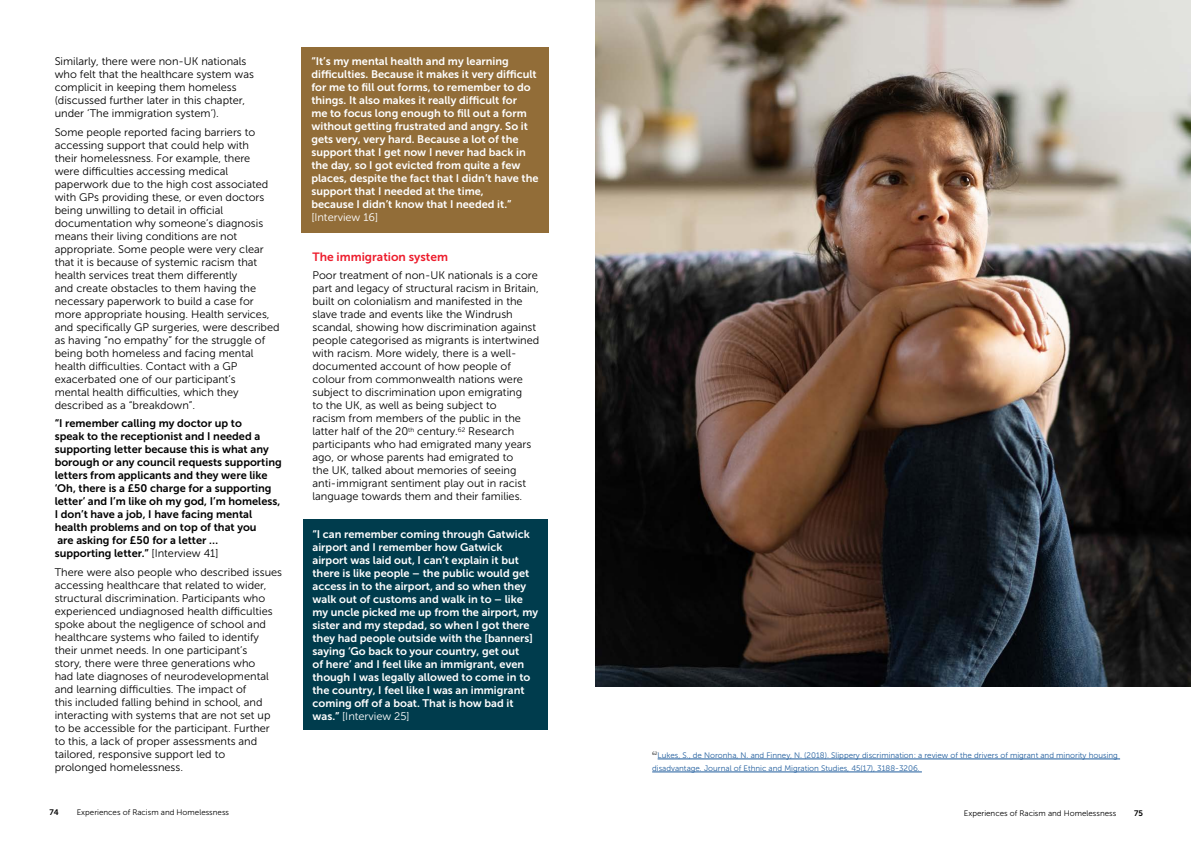
<style>
.page{position:relative;width:1191px;height:842px;background:#fff}
.page>*{position:absolute;margin:0;border:0;box-sizing:border-box;transform-origin:0 0}
.t1{font:12px "Museo Sans 700";color:#ed1c2c}
.t2{font:11px/13px "Museo Sans 300";color:#000}
.t3{font:11px/13px "Museo Sans 700";color:#fff}
.t4{font:11px/13px "Museo Sans 700";color:#000}
.t5{font:8px/13px "Museo Sans 300";color:#215e9e}
.t6{font:8px "Museo Sans 300";color:#000}
.t7{font:8px "Museo Sans 700";color:#000}
.s1{font-family:"Museo Sans 300"}
</style>
<div class="page">
<div style="left:301px;top:47px;width:247px;height:186px;background:#926d38"></div>
<div style="left:303px;top:520px;width:245px;height:210px;background:#003c4d"></div>
<img style="left:595px;top:0;width:596px;height:686px">
<hr style="left:657px;top:759px;width:463px;height:1px;background:#215e9e">
<hr style="left:652px;top:772px;width:270px;height:1px;background:#215e9e">
<p class="t2" style="left:55px;top:55px;width:201px">Similarly, there were non-UK nationals who felt that the healthcare system was complicit in keeping them homeless (discussed further later in this chapter, under ‘The immigration system’).</p>
<p class="t2" style="left:55px;top:125px;width:226px">Some people reported facing barriers to accessing support that could help with<br>their homelessness. For example, there<br>were difficulties accessing medical paperwork due to the high cost associated with GPs providing these, or even doctors being unwilling to detail in official documentation why someone’s diagnosis means their living conditions are not appropriate. Some people were very clear that it is because of systemic racism that health services treat them differently<br>and create obstacles to them having the necessary paperwork to build a case for more appropriate housing. Health services, and specifically GP surgeries, were described as having “no empathy” for the struggle of being both homeless and facing mental health difficulties. Contact with a GP exacerbated one of our participant’s<br>mental health difficulties, which they described as a “breakdown”.</p>
<p class="t4" style="left:55px;top:417px;width:228px">“I remember calling my doctor up to<br>speak to the receptionist and I needed a supporting letter because this is what any borough or any council requests supporting letters from applicants and they were like ‘Oh, there is a £50 charge for a supporting letter’ and I’m like oh my god, I’m homeless, I don’t have a job, I have facing mental health problems and on top of that you<br>are asking for £50 for a letter …<br>supporting letter.” <span class="s1">[Interview 41]</span></p>
<p class="t2" style="left:55px;top:566px;width:229px">There were also people who described issues accessing healthcare that related to wider, structural discrimination. Participants who experienced undiagnosed health difficulties spoke about the negligence of school and healthcare systems who failed to identify their unmet needs. In one participant’s<br>story, there were three generations who<br>had late diagnoses of neurodevelopmental and learning difficulties. The impact of<br>this included falling behind in school, and interacting with systems that are not set up to be accessible for the participant. Further to this, a lack of proper assessments and tailored, responsive support led to<br>prolonged homelessness.</p>
<p class="t3" style="left:311px;top:55px;width:229px">“It’s my mental health and my learning difficulties. Because it makes it very difficult for me to fill out forms, to remember to do things. It also makes it really difficult for<br>me to focus long enough to fill out a form without getting frustrated and angry. So it gets very, very hard. Because a lot of the support that I get now I never had back in the day, so I got evicted from quite a few places, despite the fact that I didn’t have the support that I needed at the time,<br>because I didn’t know that I needed it.” <span class="s1">[Interview 16]</span></p>
<p class="t1" style="left:312px;top:250px;width:137px">The immigration system</p>
<p class="t2" style="left:312px;top:269px;width:228px">Poor treatment of non-UK nationals is a core part and legacy of structural racism in Britain, built on colonialism and manifested in the slave trade and events like the Windrush scandal, showing how discrimination against people categorised as migrants is intertwined with racism. More widely, there is a well&shy;documented account of how people of colour from commonwealth nations were subject to discrimination upon emigrating<br>to the UK, as well as being subject to<br>racism from members of the public in the latter half of the 20<sup>th</sup> century.<sup>62</sup> Research participants who had emigrated many years ago, or whose parents had emigrated to<br>the UK, talked about memories of seeing anti-immigrant sentiment play out in racist language towards them and their families.</p>
<p class="t3" style="left:312px;top:527px;width:227px">“I can remember coming through Gatwick airport and I remember how Gatwick airport was laid out, I can’t explain it but there is like people – the public would get access in to the airport, and so when they walk out of customs and walk in to – like my uncle picked me up from the airport, my sister and my stepdad, so when I got there they had people outside with the [banners] saying ‘Go back to your country, get out<br>of here’ and I feel like an immigrant, even though I was legally allowed to come in to the country, I feel like I was an immigrant coming off of a boat. That is how bad it was.” <span class="s1">[Interview 25]</span></p>
<p class="t5" style="left:652px;top:749px;width:467px"><sup>62</sup>Lukes, S., de Noronha, N. and Finney, N. (2018). Slippery discrimination: a review of the drivers of migrant and minority housing disadvantage. Journal of Ethnic and Migration Studies, 45(17), 3188-3206.</p>
<p class="t7" style="left:50px;top:808px;width:11px">74</p>
<p class="t6" style="left:77px;top:808px;width:154px">Experiences of Racism and Homelessness</p>
<p class="t6" style="left:963px;top:809px;width:154px">Experiences of Racism and Homelessness</p>
<p class="t7" style="left:1134px;top:809px;width:10px">75</p>
</div>
